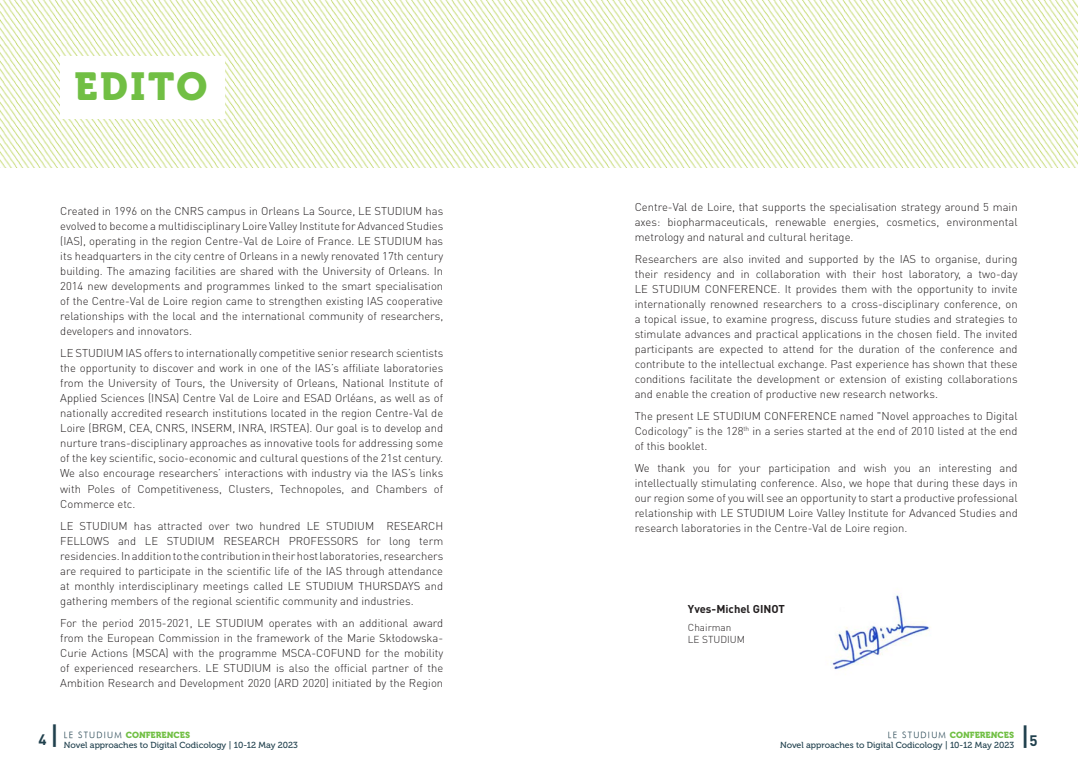
<style>
.page{position:relative;width:1078px;height:773px;background:#fff}
.page>*{position:absolute;margin:0;border:0;box-sizing:border-box;transform-origin:0 0}
.t1{font:38.75px "Museo 900";letter-spacing:.07em;color:#71bf44}
.t2{font:500 26.25px "DIN Pro";color:#20404d}
.t3{font:700 15px "DIN Pro";color:#20404d}
.t4{font:300 11.25px/15px "DIN Pro";color:#231f20;text-align:justify}
.t5{font:700 11.25px "DIN Pro";color:#231f20}
.t6{font:300 10px "DIN Pro";color:#231f20}
.t7{font:8.75px "Museo 500";color:#20404d}
.t8{font:8.75px "Museo 900";color:#71bf44}
.s1{font-weight:500;font-size:26.25px}
.s2{font-family:"Futura";font-style:italic;color:#20404d}
.s3{font-weight:700;font-size:15px}
</style>
<div class="page">
<img style="left:0;top:0;width:1077px;height:168px">
<img style="left:831px;top:595px;width:100px;height:75px">
<div style="left:60px;top:57px;width:164px;height:62px;background:#fff"></div>
<p class="t1" style="left:74px;top:64px;width:134px">EDITO</p>
<p class="t4" style="left:60px;top:203px;width:384px">Created in 1996 on the CNRS campus in Orleans La Source, LE STUDIUM has evolved to become a multidisciplinary Loire Valley Institute for Advanced Studies (IAS), operating in the region Centre-Val de Loire of France. LE STUDIUM has its headquarters in the city centre of Orleans in a newly renovated 17th century building. The amazing facilities are shared with the University of Orleans. In 2014 new developments and programmes linked to the smart specialisation of the Centre-Val de Loire region came to strengthen existing IAS cooperative relationships with the local and the international community of researchers, developers and innovators.</p>
<p class="t4" style="left:60px;top:345px;width:384px">LE STUDIUM IAS offers to internationally competitive senior research scientists the opportunity to discover and work in one of the IAS’s affiliate laboratories from the University of Tours, the University of Orleans, National Institute of Applied Sciences (INSA) Centre Val de Loire and ESAD Orléans, as well as of nationally accredited research institutions located in the region Centre-Val de Loire (BRGM, CEA, CNRS, INSERM, INRA, IRSTEA). Our goal is to develop and nurture trans-disciplinary approaches as innovative tools for addressing some of the key scientific, socio-economic and cultural questions of the 21st century.<br>We also encourage researchers’ interactions with industry via the IAS’s links with Poles of Competitiveness, Clusters, Technopoles, and Chambers of Commerce etc.</p>
<p class="t4" style="left:60px;top:517px;width:384px">LE STUDIUM has attracted over two hundred LE STUDIUM RESEARCH FELLOWS and LE STUDIUM RESEARCH PROFESSORS for long term residencies. In addition to the contribution in their host laboratories, researchers are required to participate in the scientific life of the IAS through attendance at monthly interdisciplinary meetings called LE STUDIUM THURSDAYS and gathering members of the regional scientific community and industries.</p>
<p class="t4" style="left:60px;top:614px;width:384px">For the period 2015-2021, LE STUDIUM operates with an additional award from the European Commission in the framework of the Marie Skłodowska-Curie Actions (MSCA) with the programme MSCA-COFUND for the mobility of experienced researchers. LE STUDIUM is also the official partner of the Ambition Research and Development 2020 (ARD 2020) initiated by the Region</p>
<p class="t4" style="left:634px;top:198px;width:384px">Centre-Val de Loire, that supports the specialisation strategy around 5 main axes: biopharmaceuticals, renewable energies, cosmetics, environmental metrology and natural and cultural heritage.</p>
<p class="t4" style="left:634px;top:251px;width:384px">Researchers are also invited and supported by the IAS to organise, during their residency and in collaboration with their host laboratory, a two-day LE STUDIUM CONFERENCE. It provides them with the opportunity to invite internationally renowned researchers to a cross-disciplinary conference, on a topical issue, to examine progress, discuss future studies and strategies to stimulate advances and practical applications in the chosen field. The invited participants are expected to attend for the duration of the conference and contribute to the intellectual exchange. Past experience has shown that these conditions facilitate the development or extension of existing collaborations and enable the creation of productive new research networks.</p>
<p class="t4" style="left:634px;top:407px;width:384px">The present LE STUDIUM CONFERENCE named "Novel approaches to Digital Codicology" is the 128<sup>th</sup> in a series started at the end of 2010 listed at the end of this booklet.</p>
<p class="t4" style="left:634px;top:460px;width:384px">We thank you for your participation and wish you an interesting and intellectually stimulating conference. Also, we hope that during these days in our region some of you will see an opportunity to start a productive professional relationship with LE STUDIUM Loire Valley Institute for Advanced Studies and research laboratories in the Centre-Val de Loire region.</p>
<p class="t5" style="left:687px;top:601px;width:98px">Yves-Michel GINOT</p>
<p class="t6" style="left:687px;top:621px;width:45px">Chairman</p>
<p class="t6" style="left:687px;top:632px;width:58px">LE STUDIUM</p>
<h3 class="t3" style="left:38px;top:729px;width:22px">4 <span class="s1">|</span></h3>
<p class="t8" style="left:64px;top:729px;width:128px"><span class="s2">LE STUDIUM</span> CONFERENCES</p>
<p class="t7" style="left:64px;top:740px;width:235px">Novel approaches to Digital Codicology | 10-12 May 2023</p>
<p class="t8" style="left:887px;top:729px;width:128px"><span class="s2">LE STUDIUM</span> CONFERENCES</p>
<p class="t7" style="left:779px;top:740px;width:235px">Novel approaches to Digital Codicology | 10-12 May 2023</p>
<h2 class="t2" style="left:1020px;top:719px;width:19px">|<span class="s3">5</span></h2>
</div>
